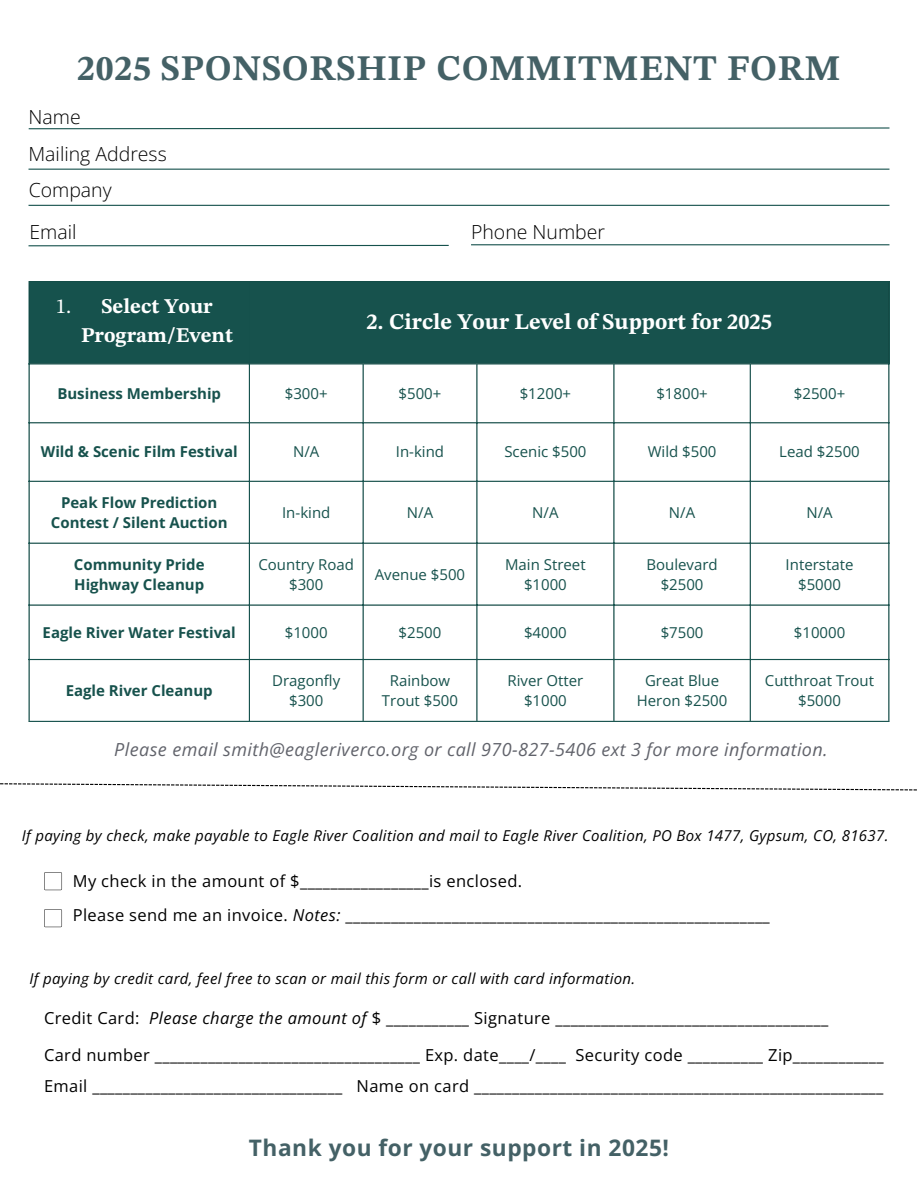
<style>
.page{position:relative;width:918px;height:1188px;background:#fff}
.page>*{position:absolute;margin:0;border:0;box-sizing:border-box;transform-origin:0 0}
.t1{font:700 36px "STIX Two Text";letter-spacing:.02em;color:#446166}
.t2{font:700 22.8px "Open Sans";letter-spacing:.02em;color:#446166}
.t3{font:700 22.5px "STIX Two Text";color:#fff}
.t4{font:700 21px/29.2px "STIX Two Text";color:#fff;text-align:center}
.t5{font:21px "STIX Two Text";color:#fff}
.t6{font:300 19.5px "Open Sans";color:#000}
.t7{font:italic 18px "Open Sans";letter-spacing:.02em;color:#61636b}
.t8{font:16.5px/31.5px "Open Sans";letter-spacing:.02em;color:#000}
.t9{font:15px/20.2px "Open Sans";color:#17524d;text-align:center}
.t10{font:italic 15px "Open Sans";letter-spacing:.02em;color:#000}
.t11{font:700 15px/20.2px "Open Sans";color:#17524d;text-align:center}
.s1{font-style:italic}
</style>
<div class="page">
<div style="left:29px;top:282px;width:221px;height:82px;background:#16524d"></div>
<div style="left:249px;top:282px;width:640px;height:82px;background:#17524d"></div>
<svg style="left:30px;top:365px;width:858px;height:356px"></svg>
<hr style="left:29px;top:282px;width:1px;height:439px;background:#16524d">
<hr style="left:249px;top:282px;width:1px;height:439px;background:#16524d">
<hr style="left:363px;top:365px;width:1px;height:356px;background:#16524d">
<hr style="left:476px;top:365px;width:2px;height:356px;background:#16524d">
<hr style="left:613px;top:365px;width:2px;height:356px;background:#16524d">
<hr style="left:750px;top:365px;width:1px;height:356px;background:#16524d">
<hr style="left:888px;top:282px;width:1px;height:439px;background:#16524d">
<hr style="left:29px;top:281px;width:860px;height:1px;background:#16524d">
<hr style="left:29px;top:363px;width:860px;height:2px;background:#16524d">
<hr style="left:29px;top:422px;width:860px;height:1px;background:#16524d">
<hr style="left:29px;top:481px;width:860px;height:1px;background:#16524d">
<hr style="left:29px;top:543px;width:860px;height:1px;background:#16524d">
<hr style="left:29px;top:604px;width:860px;height:2px;background:#16524d">
<hr style="left:29px;top:659px;width:860px;height:1px;background:#16524d">
<hr style="left:29px;top:721px;width:860px;height:1px;background:#16524d">
<hr style="left:29px;top:245px;width:420px;height:1px;background:#16524d">
<hr style="left:471px;top:244px;width:418px;height:1px;background:#16524d">
<svg style="left:28px;top:127px;width:862px;height:3px"></svg>
<hr style="left:29px;top:169px;width:860px;height:1px;background:#16524d">
<hr style="left:29px;top:205px;width:860px;height:1px;background:#16524d">
<svg style="left:44px;top:909px;width:18px;height:18px"></svg>
<svg style="left:44px;top:872px;width:18px;height:18px"></svg>
<svg style="left:0;top:783px;width:917px;height:8px"></svg>
<h1 class="t1" style="left:77px;top:52px;width:765px">2025 SPONSORSHIP COMMITMENT FORM</h1>
<p class="t6" style="left:29px;top:103px;width:54px">Name</p>
<p class="t6" style="left:29px;top:140px;width:140px">Mailing Address</p>
<p class="t6" style="left:29px;top:176px;width:84px">Company</p>
<p class="t6" style="left:29px;top:219px;width:49px">Email</p>
<p class="t6" style="left:471px;top:219px;width:136px">Phone Number</p>
<p class="t5" style="left:56px;top:297px;width:17px">1.</p>
<h3 class="t4" style="left:81px;top:293px;width:154px">Select Your<br>Program/Event</h3>
<p class="t3" style="left:366px;top:311px;width:407px">2. Circle Your Level of Support for 2025</p>
<h3 class="t11" style="left:57px;top:383px;width:165px">Business Membership</h3>
<p class="t9" style="left:285px;top:383px;width:44px">$300+</p>
<h3 class="t9" style="left:399px;top:383px;width:44px">$500+</h3>
<p class="t9" style="left:520px;top:383px;width:53px">$1200+</p>
<h3 class="t9" style="left:656px;top:383px;width:53px">$1800+</h3>
<p class="t9" style="left:794px;top:383px;width:53px">$2500+</p>
<h3 class="t11" style="left:41px;top:441px;width:198px">Wild &amp; Scenic Film Festival</h3>
<p class="t9" style="left:293px;top:441px;width:28px">N/A</p>
<p class="t9" style="left:396px;top:441px;width:50px">In-kind</p>
<p class="t9" style="left:504px;top:441px;width:84px">Scenic $500</p>
<p class="t9" style="left:648px;top:441px;width:70px">Wild $500</p>
<p class="t9" style="left:779px;top:441px;width:82px">Lead $2500</p>
<p class="t11" style="left:51px;top:492px;width:178px">Peak Flow Prediction<br>Contest / Silent Auction</p>
<p class="t9" style="left:282px;top:502px;width:50px">In-kind</p>
<p class="t9" style="left:407px;top:502px;width:28px">N/A</p>
<p class="t9" style="left:532px;top:502px;width:28px">N/A</p>
<p class="t9" style="left:669px;top:502px;width:28px">N/A</p>
<p class="t9" style="left:806px;top:502px;width:28px">N/A</p>
<p class="t11" style="left:74px;top:554px;width:132px">Community Pride</p>
<p class="t11" style="left:74px;top:574px;width:131px">Highway Cleanup</p>
<p class="t9" style="left:258px;top:554px;width:97px">Country Road $300</p>
<p class="t9" style="left:375px;top:564px;width:92px">Avenue $500</p>
<p class="t9" style="left:505px;top:554px;width:82px">Main Street $1000</p>
<p class="t9" style="left:646px;top:554px;width:73px">Boulevard</p>
<p class="t9" style="left:786px;top:554px;width:69px">Interstate</p>
<p class="t9" style="left:798px;top:574px;width:44px">$5000</p>
<p class="t9" style="left:661px;top:574px;width:44px">$2500</p>
<p class="t11" style="left:43px;top:622px;width:195px">Eagle River Water Festival</p>
<p class="t9" style="left:285px;top:622px;width:44px">$1000</p>
<p class="t9" style="left:399px;top:622px;width:44px">$2500</p>
<p class="t9" style="left:524px;top:622px;width:44px">$4000</p>
<p class="t9" style="left:661px;top:622px;width:44px">$7500</p>
<p class="t9" style="left:794px;top:622px;width:53px">$10000</p>
<p class="t11" style="left:66px;top:680px;width:149px">Eagle River Cleanup</p>
<p class="t9" style="left:272px;top:670px;width:70px">Dragonfly $300</p>
<p class="t9" style="left:382px;top:670px;width:78px">Rainbow<br>Trout $500</p>
<p class="t9" style="left:508px;top:670px;width:77px">River Otter $1000</p>
<p class="t9" style="left:637px;top:670px;width:92px">Great Blue<br>Heron $2500</p>
<p class="t9" style="left:765px;top:670px;width:111px">Cutthroat Trout $5000</p>
<p class="t7" style="left:114px;top:737px;width:715px">Please email smith@eagleriverco.org or call 970-827-5406 ext 3 for more information.</p>
<h3 class="t10" style="left:22px;top:825px;width:868px">If paying by check, make payable to Eagle River Coalition and mail to Eagle River Coalition, PO Box 1477, Gypsum, CO, 81637.</h3>
<p class="t8" style="left:73px;top:865px;width:451px">My check in the amount of $_________________is enclosed.</p>
<p class="t8" style="left:73px;top:899px;width:699px">Please send me an invoice. <span class="s1">Notes:</span> ________________________________________________________</p>
<p class="t10" style="left:29px;top:968px;width:607px">If paying by credit card, feel free to scan or mail this form or call with card information.</p>
<p class="t8" style="left:44px;top:1002px;width:786px">Credit Card: <span class="s1">Please charge the amount of</span> $ ___________ Signature ____________________________________</p>
<p class="t8" style="left:44px;top:1039px;width:841px">Card number ___________________________________ Exp. date____/____ Security code __________ Zip____________<br>Email _________________________________ Name on card ______________________________________________________</p>
<p class="t2" style="left:249px;top:1132px;width:421px">Thank you for your support in 2025!</p>
</div>
